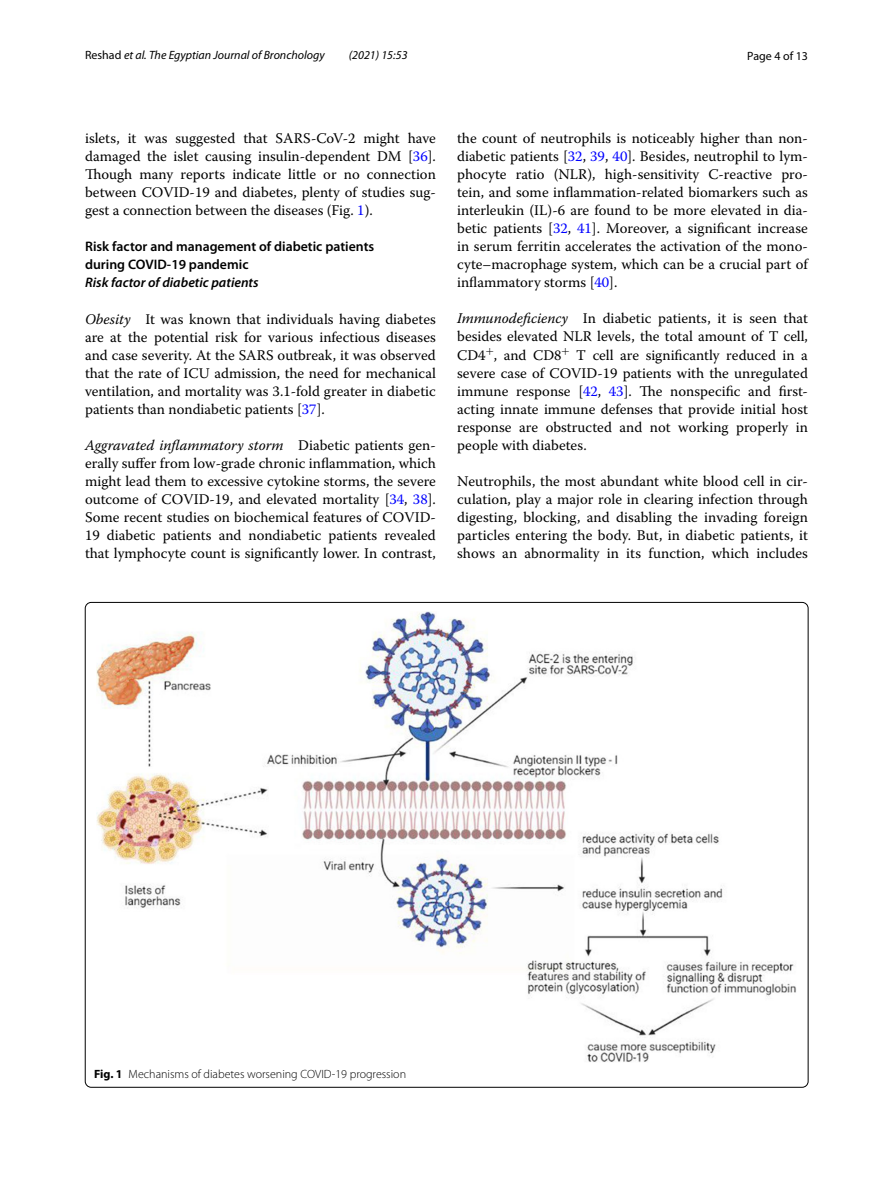
<style>
.page{position:relative;width:893px;height:1187px;background:#fff}
.page>*{position:absolute;margin:0;border:0;box-sizing:border-box;transform-origin:0 0}
.t1{font:14.7px/18px "Warnock Pro";color:#000;text-align:justify}
.t2{font:600 13.8px/18px "Myriad Pro";color:#000}
.t3{font:italic 600 13.8px "Myriad Pro";color:#000}
.t4{font:italic 12px "Myriad Pro";color:#000}
.t5{font:300 12px "Myriad Pro";color:#000}
.t6{font:12px "Myriad Pro";color:#000}
.s1{font-style:normal}
.s2{color:#00f}
.s3{font-style:italic}
.s4{font-weight:700}
</style>
<div class="page">
<img style="left:96px;top:611px;width:700px;height:451px">
<p class="t4" style="left:85px;top:48px;width:241px"><span class="s1">Reshad</span> et al. The Egyptian Journal of Bronchology</p>
<p class="t4" style="left:349px;top:48px;width:60px">(2021) 15:53</p>
<p class="t6" style="left:747px;top:48px;width:62px">Page 4 of 13</p>
<p class="t1" style="left:85px;top:128px;width:352px">islets, it was suggested that SARS-CoV-2 might have damaged the islet causing insulin-dependent DM [<span class="s2">36</span>].<br>Though many reports indicate little or no connection between COVID-19 and diabetes, plenty of studies sug&shy;gest a connection between the diseases (Fig. <span class="s2">1</span>).</p>
<p class="t2" style="left:85px;top:237px;width:291px">Risk factor and management of diabetic patients during COVID‑19 pandemic</p>
<p class="t3" style="left:85px;top:273px;width:175px">Risk factor of diabetic patients</p>
<p class="t1" style="left:85px;top:309px;width:352px"><span class="s3">Obesity</span> It was known that individuals having diabetes are at the potential risk for various infectious diseases and case severity. At the SARS outbreak, it was observed that the rate of ICU admission, the need for mechanical ventilation, and mortality was 3.1-fold greater in diabetic patients than nondiabetic patients [<span class="s2">37</span>].</p>
<p class="t1" style="left:85px;top:436px;width:352px"><span class="s3">Aggravated inflammatory storm</span> Diabetic patients gen&shy;erally suffer from low-grade chronic inflammation, which might lead them to excessive cytokine storms, the severe outcome of COVID-19, and elevated mortality [<span class="s2">34</span>, <span class="s2">38</span>].<br>Some recent studies on biochemical features of COVID-19 diabetic patients and nondiabetic patients revealed that lymphocyte count is significantly lower. In contrast,</p>
<p class="t1" style="left:457px;top:128px;width:352px">the count of neutrophils is noticeably higher than non&shy;diabetic patients [<span class="s2">32</span>, <span class="s2">39</span>, <span class="s2">40</span>]. Besides, neutrophil to lym&shy;phocyte ratio (NLR), high-sensitivity C-reactive pro&shy;tein, and some inflammation-related biomarkers such as interleukin (IL)-6 are found to be more elevated in dia&shy;betic patients [<span class="s2">32</span>, <span class="s2">41</span>]. Moreover, a significant increase in serum ferritin accelerates the activation of the mono&shy;cyte–macrophage system, which can be a crucial part of inflammatory storms [<span class="s2">40</span>].</p>
<p class="t1" style="left:457px;top:309px;width:352px"><span class="s3">Immunodeficiency</span> In diabetic patients, it is seen that besides elevated NLR levels, the total amount of T cell, CD4<sup>+</sup>, and CD8<sup>+</sup> T cell are significantly reduced in a severe case of COVID-19 patients with the unregulated immune response [<span class="s2">42</span>, <span class="s2">43</span>]. The nonspecific and first&shy;acting innate immune defenses that provide initial host response are obstructed and not working properly in people with diabetes.</p>
<p class="t1" style="left:457px;top:472px;width:352px">Neutrophils, the most abundant white blood cell in cir&shy;culation, play a major role in clearing infection through digesting, blocking, and disabling the invading foreign particles entering the body. But, in diabetic patients, it shows an abnormality in its function, which includes</p>
<p class="t5" style="left:94px;top:1066px;width:313px"><span class="s4">Fig. 1</span> Mechanisms of diabetes worsening COVID-19 progression</p>
</div>
